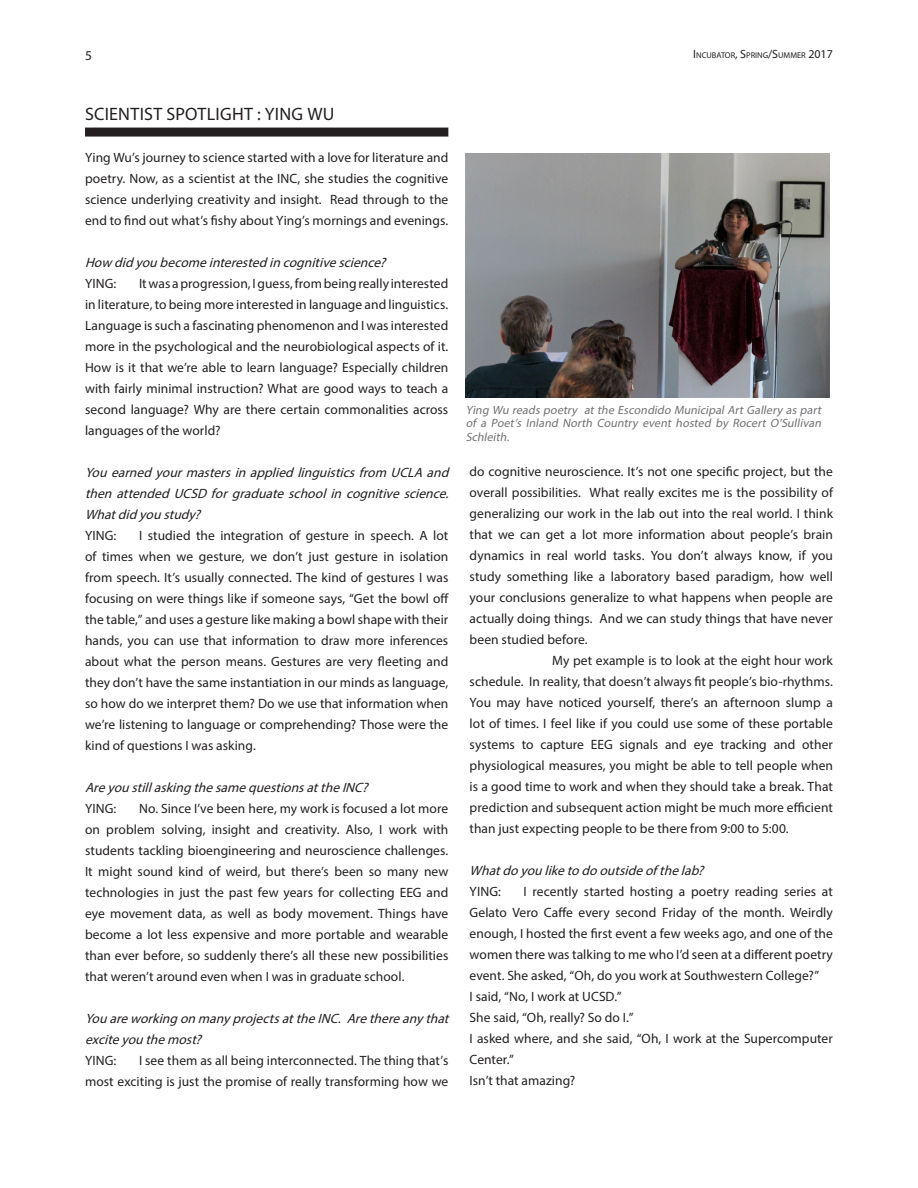
<style>
.page{position:relative;width:918px;height:1188px;background:#fff}
.page>*{position:absolute;margin:0;border:0;box-sizing:border-box;transform-origin:0 0}
.Box2_Title{font:18px "Myriad Pro";letter-spacing:.015em;color:#231f20}
.Box2_BodyText_Black{font:13.5px/21px "Myriad Pro";letter-spacing:.005em;color:#231f20;text-align:justify}
.Box2_BodyText_Black-2{font:italic 13.5px/21px "Myriad Pro";color:#231f20;text-align:justify}
.Box2_BodyText_Black-3{font:italic 12px/13.5px "Myriad Pro";color:#717275;text-align:justify}
.t1{font:8.4px "Myriad Pro";color:#231f20}
.s1{font-size:12px}
</style>
<div class="page">
<img style="left:466px;top:154px;width:363px;height:243px">
<div style="left:85px;top:128px;width:363px;height:9px;background:#231f20"></div>
<p class="Box2_BodyText_Black" style="left:85px;top:44px;width:8px">5</p>
<p class="t1" style="left:693px;top:50px;width:141px"><span class="s1">I</span>NCUBATOR<span class="s1">, S</span>PRING<span class="s1">/S</span>UMMER <span class="s1">2017</span></p>
<p class="Box2_Title" style="left:85px;top:103px;width:251px">SCIENTIST SPOTLIGHT : YING WU</p>
<p class="Box2_BodyText_Black" style="left:85px;top:147px;width:365px">Ying Wu’s journey to science started with a love for literature and poetry. Now, as a scientist at the INC, she studies the cognitive science underlying creativity and insight. Read through to the end to find out what’s fishy about Ying’s mornings and evenings.</p>
<p class="Box2_BodyText_Black-2" style="left:85px;top:252px;width:306px">How didyoubecomeinterestedincognitivescience?</p>
<p class="Box2_BodyText_Black" style="left:85px;top:273px;width:33px">YING:</p>
<p class="Box2_BodyText_Black" style="left:85px;top:273px;width:365px;text-indent:54px">It was a progression, I guess, from being really interested in literature, to being more interested in language and linguistics.<br>Language is such a fascinating phenomenon and I was interested more in the psychological and the neurobiological aspects of it.<br>How is it that we’re able to learn language? Especially children with fairly minimal instruction? What are good ways to teach a second language? Why are there certain commonalities across languages of the world?</p>
<p class="Box2_BodyText_Black-2" style="left:85px;top:462px;width:369px">Youearnedyourmastersinappliedlinguisticsfrom UCLA and thenattendedUCSD forgraduateschoolincognitivescience.<br>Whatdidyoustudy?</p>
<p class="Box2_BodyText_Black" style="left:85px;top:525px;width:33px">YING:</p>
<p class="Box2_BodyText_Black" style="left:85px;top:525px;width:365px;text-indent:54px">I studied the integration of gesture in speech. A lot of times when we gesture, we don’t just gesture in isolation from speech. It’s usually connected. The kind of gestures I was focusing on were things like if someone says, “Get the bowl off the table,” and uses a gesture like making a bowl shape with their hands, you can use that information to draw more inferences about what the person means. Gestures are very fleeting and they don’t have the same instantiation in our minds as language, so how do we interpret them? Do we use that information when we’re listening to language or comprehending? Those were the kind of questions I was asking.</p>
<p class="Box2_BodyText_Black-2" style="left:85px;top:777px;width:289px">AreyoustillaskingthesamequestionsattheINC?</p>
<p class="Box2_BodyText_Black" style="left:85px;top:798px;width:33px">YING:</p>
<p class="Box2_BodyText_Black" style="left:85px;top:798px;width:365px;text-indent:54px">No. Since I’ve been here, my work is focused a lot more on problem solving, insight and creativity. Also, I work with students tackling bioengineering and neuroscience challenges.<br>It might sound kind of weird, but there’s been so many new technologies in just the past few years for collecting EEG and eye movement data, as well as body movement. Things have become a lot less expensive and more portable and wearable than ever before, so suddenly there’s all these new possibilities that weren’t around even when I was in graduate school.</p>
<p class="Box2_BodyText_Black-2" style="left:85px;top:1008px;width:369px">YouareworkingonmanyprojectsattheINC. Arethereanythat exciteyouthemost?</p>
<p class="Box2_BodyText_Black" style="left:85px;top:1050px;width:33px">YING:</p>
<p class="Box2_BodyText_Black" style="left:85px;top:1050px;width:365px;text-align:right">I see them as all being interconnected. The thing that’s<br>most exciting is just the promise of really transforming how we</p>
<p class="Box2_BodyText_Black-3" style="left:466px;top:403px;width:359px">Ying Wu reads poetry at the Escondido Municipal Art Gallery as part of a Poet’s Inland North Country event hosted by Rocert O’Sullivan Schleith.</p>
<p class="Box2_BodyText_Black" style="left:470px;top:460px;width:365px">do cognitive neuroscience. It’s not one specific project, but the overall possibilities. What really excites me is the possibility of generalizing our work in the lab out into the real world. I think that we can get a lot more information about people’s brain dynamics in real world tasks. You don’t always know, if you study something like a laboratory based paradigm, how well your conclusions generalize to what happens when people are actually doing things. And we can study things that have never been studied before.</p>
<p class="Box2_BodyText_Black" style="left:470px;top:649px;width:365px;text-indent:83px">My pet example is to look at the eight hour work schedule. In reality, that doesn’t always fit people’s bio-rhythms.<br>You may have noticed yourself, there’s an afternoon slump a lot of times. I feel like if you could use some of these portable systems to capture EEG signals and eye tracking and other physiological measures, you might be able to tell people when is a good time to work and when they should take a break. That prediction and subsequent action might be much more efficient than just expecting people to be there from 9:00 to 5:00.</p>
<p class="Box2_BodyText_Black-2" style="left:470px;top:859px;width:240px">Whatdoyouliketodooutsideofthelab?</p>
<p class="Box2_BodyText_Black" style="left:470px;top:880px;width:33px">YING:</p>
<p class="Box2_BodyText_Black" style="left:470px;top:880px;width:365px;text-indent:54px">I recently started hosting a poetry reading series at Gelato Vero Caffe every second Friday of the month. Weirdly enough, I hosted the first event a few weeks ago, and one of the women there was talking to me who I’d seen at a different poetry event. She asked, “Oh, do you work at Southwestern College?”</p>
<p class="Box2_BodyText_Black" style="left:470px;top:985px;width:153px">I said, “No, I work at UCSD.”</p>
<p class="Box2_BodyText_Black" style="left:470px;top:1006px;width:165px">She said, “Oh, really? So do I.”</p>
<p class="Box2_BodyText_Black" style="left:470px;top:1027px;width:365px">I asked where, and she said, “Oh, I work at the Supercomputer<br>Center.”</p>
<p class="Box2_BodyText_Black" style="left:470px;top:1069px;width:107px">Isn’t that amazing?</p>
</div>
